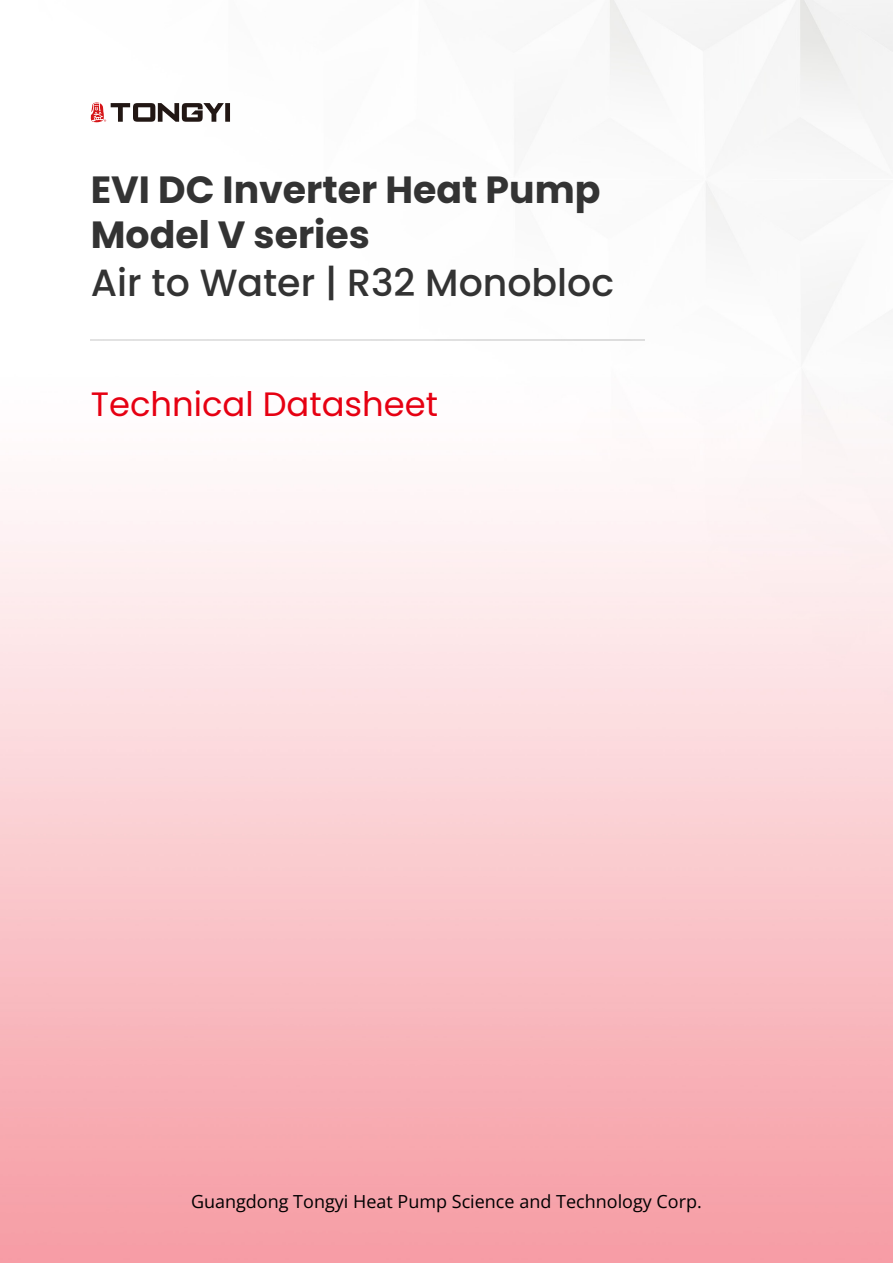
<style>
.page{position:relative;width:893px;height:1263px;background:#fff}
.page>*{position:absolute;margin:0;border:0;box-sizing:border-box;transform-origin:0 0}
.t1{font:700 37.8px/45.5px "Poppins";color:#333}
.t2{font:500 37.8px "Poppins";color:#333}
.t3{font:33.75px "Poppins";color:#e60012}
.t4{font:18px "Open Sans";color:#000}
</style>
<div class="page">
<svg style="left:91px;top:102px;width:139px;height:20px"></svg>
<h1 class="t1" style="left:91px;top:167px;width:511px">EVI DC Inverter Heat Pump<br>Model V series</h1>
<h1 class="t2" style="left:91px;top:261px;width:525px">Air to Water | R32 Monobloc</h1>
<h2 class="t3" style="left:91px;top:384px;width:349px">Technical Datasheet</h2>
<p class="t4" style="left:191px;top:1189px;width:512px">Guangdong Tongyi Heat Pump Science and Technology Corp.</p>
</div>
